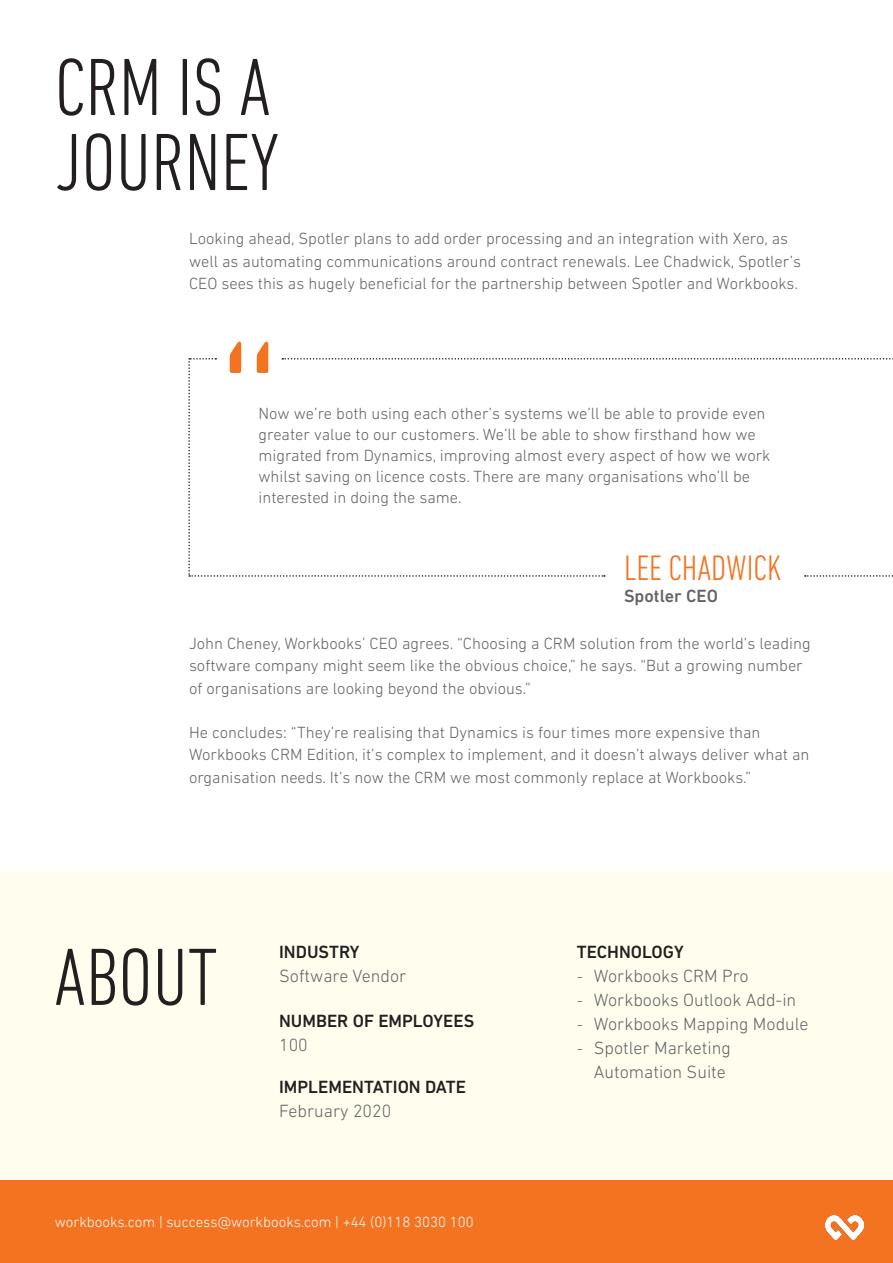
<style>
.page{position:relative;width:893px;height:1263px;background:#fff}
.page>*{position:absolute;margin:0;border:0;box-sizing:border-box;transform-origin:0 0}
.t1{font:300 195px "DIN Next LT Pro";color:#f47321}
.t2{font:300 condensed 82.5px "DIN Next LT Pro";color:#231f20}
.t3{font:300 condensed 36px "DIN Next LT Pro";color:#f47321}
.t4{font:300 18px/24px "DIN Next LT Pro";color:#636366;text-align:right}
.t5{font:500 18px "DIN Next LT Pro";color:#231f20}
.t6{font:500 18px "DIN Next LT Pro";color:#636366}
.t7{font:300 16.5px/22.5px "DIN Next LT Pro";color:#636366}
.t8{font:300 15px "DIN Next LT Pro";color:#fff}
.s1{font-size:16.5px}
</style>
<div class="page">
<div style="left:0;top:872px;width:893px;height:351px;background:#fffdee"></div>
<div style="left:0;top:1180px;width:893px;height:83px;background:#f47321"></div>
<svg style="left:188px;top:358px;width:705px;height:219px"></svg>
<img style="left:825px;top:1215px;width:39px;height:25px">
<p class="t2" style="left:55px;top:40px;width:218px">CRM IS A</p>
<p class="t2" style="left:55px;top:115px;width:226px">JOURNEY</p>
<p class="t7" style="left:189px;top:227px;width:613px">Looking ahead, Spotler plans to add order processing and an integration with Xero, as well as automating communications around contract renewals. Lee Chadwick, Spotler’s<br>CEO sees this as hugely beneficial for the partnership between Spotler and Workbooks.</p>
<p class="t1" style="left:215px;top:296px;width:69px">“</p>
<p class="t7" style="left:258px;top:403px;width:514px;line-height:21px">Now we’re both using each other’s systems we’ll be able to provide even greater value to our customers. We’ll be able to show firsthand how we migrated from Dynamics, improving almost every aspect of how we work whilst saving on licence costs. There are many organisations who’ll be</p>
<p class="t7" style="left:258px;top:486px;width:205px">interested in doing the same.</p>
<p class="t3" style="left:624px;top:547px;width:159px">LEE CHADWICK</p>
<p class="t6" style="left:624px;top:586px;width:95px">Spotler CEO</p>
<p class="t7" style="left:189px;top:632px;width:623px">John Cheney, Workbooks’ CEO agrees. “Choosing a CRM solution from the world’s leading software company might seem like the obvious choice,” he says. “But a growing number of organisations are looking beyond the obvious.”</p>
<p class="t7" style="left:189px;top:721px;width:622px">He concludes: “They’re realising that Dynamics is four times more expensive than<br>Workbooks CRM Edition, it’s complex to implement, and it doesn’t always deliver what an organisation needs. It’s now the CRM we most commonly replace at Workbooks.”</p>
<p class="t5" style="left:279px;top:941px;width:82px">INDUSTRY</p>
<p class="t4" style="left:279px;top:963px;width:129px">Software Vendor</p>
<p class="t5" style="left:279px;top:1010px;width:197px">NUMBER OF EMPLOYEES</p>
<p class="t4" style="left:279px;top:1032px;width:30px">100</p>
<p class="t5" style="left:279px;top:1076px;width:188px">IMPLEMENTATION DATE</p>
<p class="t4" style="left:279px;top:1098px;width:114px">February 2020</p>
<p class="t2" style="left:54px;top:930px;width:165px">ABOUT</p>
<p class="t5" style="left:577px;top:941px;width:108px">TECHNOLOGY</p>
<p class="t4" style="left:577px;top:963px;width:173px"><span class="s1">-</span> Workbooks CRM Pro</p>
<p class="t4" style="left:577px;top:987px;width:221px"><span class="s1">-</span> Workbooks Outlook Add-in</p>
<p class="t4" style="left:577px;top:1011px;width:233px"><span class="s1">-</span> Workbooks Mapping Module</p>
<p class="t4" style="left:577px;top:1035px;width:156px"><span class="s1">-</span> Spotler Marketing<br>Automation Suite</p>
<p class="t8" style="left:55px;top:1213px;width:420px">workbooks.com | success@workbooks.com | +44 (0)118 3030 100</p>
</div>
